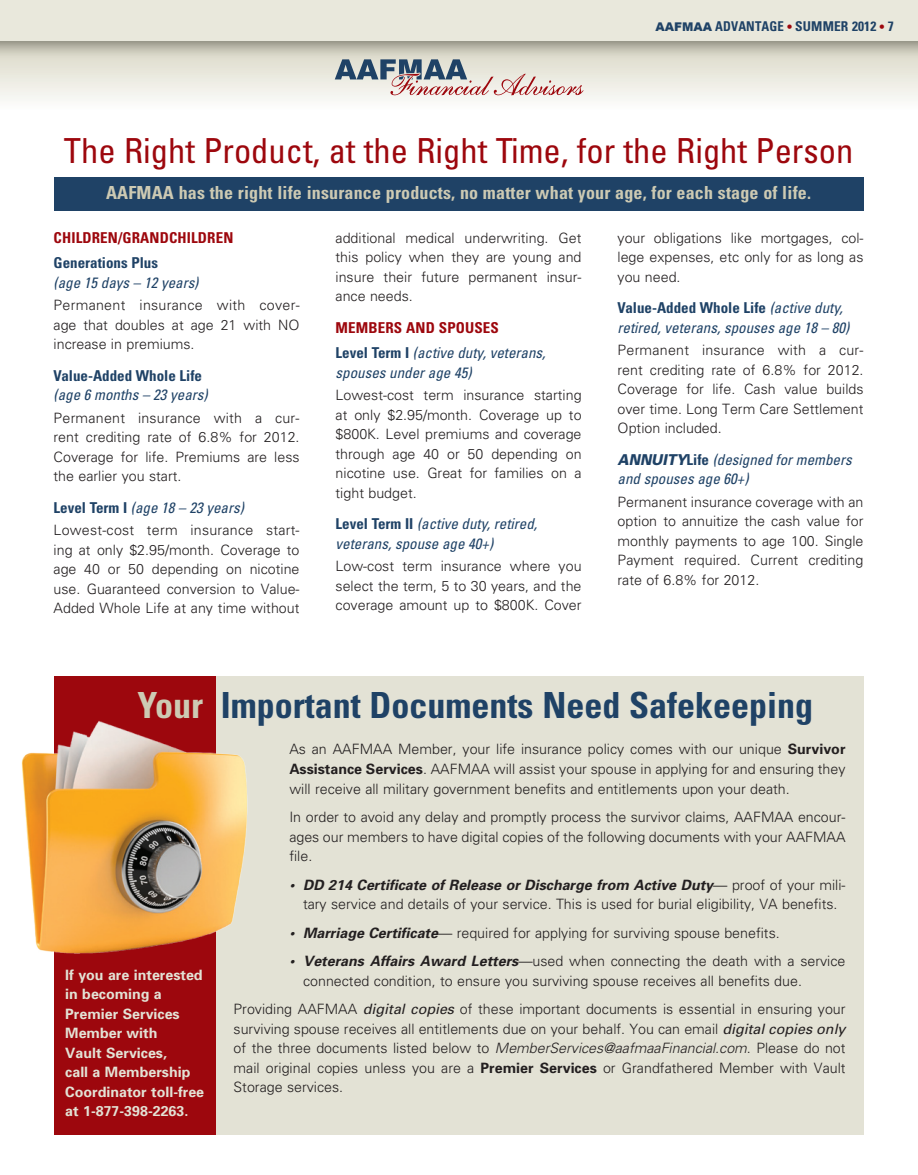
<style>
.page{position:relative;width:918px;height:1175px;background:#fff}
.page>*{position:absolute;margin:0;border:0;box-sizing:border-box;transform-origin:0 0}
.t1{font:700 condensed 36px "Univers";color:#1f4266}
.t2{font:condensed 34.5px "Univers";color:#9d070d}
.t3{font:700 condensed 18px "Univers";letter-spacing:.01em;color:#cdcab3}
.t4{font:italic condensed 15px/19.5px "Univers";color:#1f4266}
.t5{font:700 condensed 15px "Univers";color:#1f4266}
.t6{font:700 condensed 15px "Univers";letter-spacing:.01em;color:#9d070d}
.t7{font:300 14.25px/19.5px "Univers";color:#231f20;text-align:justify}
.t8{font:700 14.25px/19.5px "Univers";color:#e3e2d5}
.t9{font:700 condensed 13.5px "Univers";letter-spacing:.01em;color:#1f4266;scale:.95 1}
.t10{font:700 condensed 13.5px "Univers";letter-spacing:.01em;color:#1f4266}
.s1{font-family:"Arial";font-weight:900;font-stretch:normal;font-size:12px}
.s2{font-size:12px;color:#9d070d}
.s3{font-weight:700;font-style:normal}
.s4{font-weight:700;font-style:normal;color:#9d070d}
.s5{font-weight:900;font-stretch:normal}
.s6{color:#cdcab3}
.s7{font-weight:700}
.s8{font-weight:700;font-style:italic}
.s9{font-weight:400;font-style:italic}
.s10{font-style:italic}
</style>
<div class="page">
<svg style="left:0;top:59px;width:918px;height:41px"></svg>
<svg style="left:335px;top:59px;width:249px;height:36px;background:#c3bbba"></svg>
<div style="left:0;top:0;width:918px;height:59px;background:#56564d;opacity:.75"></div>
<div style="left:0;top:0;width:918px;height:40px;background:#e9e8dc"></div>
<div style="left:54px;top:177px;width:810px;height:33px;background:#1f4266"></div>
<div style="left:54px;top:675px;width:162px;height:459px;background:#9d070d"></div>
<div style="left:216px;top:675px;width:648px;height:459px;background:#e3e2d5"></div>
<img style="left:21px;top:721px;width:226px;height:233px">
<p class="t9" style="left:655px;top:18px;width:121px"><span class="s1">AAFMAA</span> Advantage</p>
<p class="t10" style="left:787px;top:18px;width:108px"><span class="s2">•</span> SUMMER 2012 <span class="s2">•</span> 7</p>
<h2 class="t2" style="left:64px;top:129px;width:791px">The Right Product, at the Right Time, for the Right Person</h2>
<p class="t3" style="left:106px;top:182px;width:706px">AAFMAA has the right life insurance products, no matter what your age, for each stage of life.</p>
<p class="t6" style="left:54px;top:228px;width:181px">Children/Grandchildren</p>
<p class="t5" style="left:54px;top:254px;width:106px">Generations Plus</p>
<p class="t4" style="left:54px;top:272px;width:146px">(age 15 days – 12 years)</p>
<p class="t7" style="left:54px;top:295px;width:248px">Permanent insurance with cover&shy;age that doubles at age 21 with NO increase in premiums.</p>
<p class="t5" style="left:54px;top:366px;width:150px">Value-Added Whole Life</p>
<p class="t4" style="left:54px;top:385px;width:156px">(age 6 months – 23 years)</p>
<p class="t7" style="left:54px;top:407px;width:248px">Permanent insurance with a cur&shy;rent crediting rate of 6.8% for 2012.<br>Coverage for life. Premiums are less the earlier you start.</p>
<p class="t4" style="left:54px;top:497px;width:192px"><span class="s3">Level Term I</span> (age 18 – 23 years)</p>
<p class="t7" style="left:54px;top:520px;width:248px">Lowest-cost term insurance start&shy;ing at only $2.95/month. Coverage to age 40 or 50 depending on nicotine use. Guaranteed conversion to Value-Added Whole Life at any time without</p>
<p class="t7" style="left:336px;top:227px;width:247px">additional medical underwriting. Get this policy when they are young and insure their future permanent insur&shy;ance needs.</p>
<p class="t4" style="left:336px;top:314px;width:211px;line-height:25.5px"><span class="s4">Members and Spouses<br></span><span class="s3">Level Term I</span> (active duty, veterans,</p>
<p class="t4" style="left:336px;top:362px;width:137px">spouses under age 45)</p>
<p class="t7" style="left:336px;top:385px;width:248px">Lowest-cost term insurance starting at only $2.95/month. Coverage up to $800K. Level premiums and coverage through age 40 or 50 depending on nicotine use. Great for families on a tight budget.</p>
<p class="t4" style="left:336px;top:514px;width:203px"><span class="s3">Level Term II</span> (active duty, retired, veterans, spouse age 40+)</p>
<p class="t7" style="left:336px;top:556px;width:248px">Low-cost term insurance where you select the term, 5 to 30 years, and the coverage amount up to $800K. Cover</p>
<p class="t7" style="left:618px;top:227px;width:248px">your obligations like mortgages, col&shy;lege expenses, etc only for as long as you need.</p>
<p class="t4" style="left:618px;top:298px;width:233px"><span class="s3">Value-Added Whole Life</span> (active duty, retired, veterans, spouses age 18 – 80)</p>
<p class="t7" style="left:618px;top:340px;width:248px">Permanent insurance with a cur&shy;rent crediting rate of 6.8% for 2012.<br>Coverage for life. Cash value builds over time. Long Term Care Settlement Option included.</p>
<p class="t4" style="left:618px;top:449px;width:236px"><span class="s5">ANNUITY</span><span class="s3">Life</span> (designed for members and spouses age 60+)</p>
<p class="t7" style="left:618px;top:491px;width:247px">Permanent insurance coverage with an option to annuitize the cash value for monthly payments to age 100. Single Payment required. Current crediting rate of 6.8% for 2012.</p>
<h1 class="t1" style="left:138px;top:682px;width:677px"><span class="s6">Your</span> Important Documents Need Safekeeping</h1>
<p class="t8" style="left:65px;top:964px;width:140px">If you are interested in becoming a<br>Premier Services<br>Member with<br>Vault Services,<br>call a Membership<br>Coordinator toll-free at 1-877-398-2263.</p>
<p class="t7" style="left:289px;top:739px;width:558px">As an AAFMAA Member, your life insurance policy comes with our unique <span class="s7">Survivor Assistance Services</span>. AAFMAA will assist your spouse in applying for and ensuring they will receive all military government benefits and entitlements upon your death.</p>
<p class="t7" style="left:289px;top:806px;width:558px">In order to avoid any delay and promptly process the survivor claims, AAFMAA encour&shy;ages our members to have digital copies of the following documents with your AAFMAA file.</p>
<p class="t7" style="left:289px;top:874px;width:558px;text-align:center"><span class="s8">• DD 214 Certificate of Release or Discharge from Active Duty</span>— proof of your mili&shy;tary service and details of your service. This is used for burial eligibility, VA benefits.</p>
<p class="t7" style="left:289px;top:922px;width:492px"><span class="s8">• Marriage Certificate</span>— required for applying for surviving spouse benefits.</p>
<p class="t7" style="left:303px;top:950px;width:544px;text-indent:-14px"><span class="s8">• Veterans Affairs Award Letters</span>—used when connecting the death with a service connected condition, to ensure you surviving spouse receives all benefits due.</p>
<p class="t7" style="left:234px;top:998px;width:614px">Providing AAFMAA <span class="s9">digital copies</span> of these important documents is essential in ensuring your surviving spouse receives all entitlements due on your behalf. You can email <span class="s9">digital copies only </span>of the three documents listed below to <span class="s10">MemberServices@aafmaaFinancial.com</span>. Please do not mail original copies unless you are a <span class="s7">Premier Services</span> or Grandfathered Member with Vault Storage services.</p>
</div>
